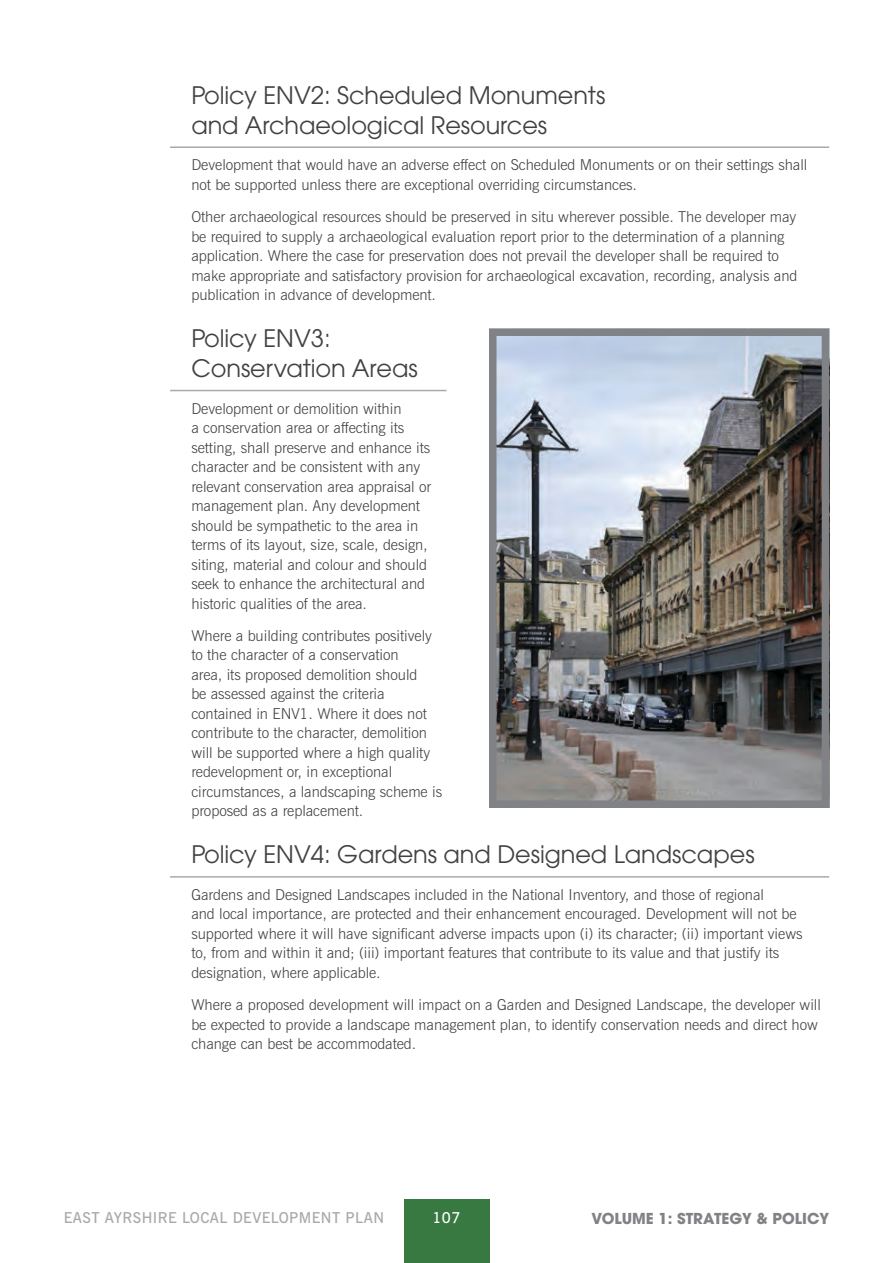
<style>
.page{position:relative;width:893px;height:1263px;background:#fff}
.page>*{position:absolute;margin:0;border:0;box-sizing:border-box;transform-origin:0 0}
.Policy_Heads{font:24px/30px "Avant Garde";letter-spacing:-.005em;color:#414142}
.Body_Text{font:300 15px/19.5px "News Gothic BT";letter-spacing:-.005em;color:#414142}
.t1{font:600 15px "News Gothic BT";letter-spacing:.025em;color:#a7a9ac}
.t2{font:700 15px "Avant Garde";color:#808285}
.t3{font:600 15px "News Gothic BT";color:#fff}
</style>
<div class="page">
<div style="left:404px;top:1199px;width:85px;height:64px;background:#387941"></div>
<hr style="left:170px;top:146px;width:659px;height:2px;background:#a7a9ac">
<hr style="left:170px;top:390px;width:276px;height:1px;background:#a7a9ac">
<hr style="left:170px;top:876px;width:659px;height:2px;background:#a7a9ac">
<img style="left:498px;top:337px;width:322px;height:462px">
<div style="left:489px;top:328px;width:340px;height:480px;border:8px solid #808285"></div>
<p class="Policy_Heads" style="left:191px;top:80px;width:415px">Policy ENV2: Scheduled Monuments and Archaeological Resources</p>
<p class="Body_Text" style="left:191px;top:155px;width:618px">Development that would have an adverse effect on Scheduled Monuments or on their settings shall not be supported unless there are exceptional overriding circumstances.</p>
<p class="Body_Text" style="left:191px;top:207px;width:608px">Other archaeological resources should be preserved in situ wherever possible. The developer may be required to supply a archaeological evaluation report prior to the determination of a planning application. Where the case for preservation does not prevail the developer shall be required to make appropriate and satisfactory provision for archaeological excavation, recording, analysis and publication in advance of development.</p>
<p class="Policy_Heads" style="left:191px;top:323px;width:228px">Policy ENV3:<br>Conservation Areas</p>
<p class="Body_Text" style="left:191px;top:398px;width:241px">Development or demolition within<br>a conservation area or affecting its setting, shall preserve and enhance its character and be consistent with any relevant conservation area appraisal or management plan. Any development should be sympathetic to the area in terms of its layout, size, scale, design, siting, material and colour and should seek to enhance the architectural and historic qualities of the area.</p>
<p class="Body_Text" style="left:191px;top:626px;width:252px">Where a building contributes positively to the character of a conservation<br>area, its proposed demolition should<br>be assessed against the criteria contained in ENV1. Where it does not contribute to the character, demolition will be supported where a high quality redevelopment or, in exceptional circumstances, a landscaping scheme is proposed as a replacement.</p>
<p class="Policy_Heads" style="left:191px;top:839px;width:565px">Policy ENV4: Gardens and Designed Landscapes</p>
<p class="Body_Text" style="left:191px;top:885px;width:613px">Gardens and Designed Landscapes included in the National Inventory, and those of regional<br>and local importance, are protected and their enhancement encouraged. Development will not be supported where it will have significant adverse impacts upon (i) its character; (ii) important views to, from and within it and; (iii) important features that contribute to its value and that justify its designation, where applicable.</p>
<p class="Body_Text" style="left:191px;top:995px;width:631px">Where a proposed development will impact on a Garden and Designed Landscape, the developer will be expected to provide a landscape management plan, to identify conservation needs and direct how change can best be accommodated.</p>
<p class="t1" style="left:64px;top:1209px;width:322px">EAST AYRSHIRE LOCAL DEVELOPMENT PLAN</p>
<p class="t3" style="left:432px;top:1209px;width:29px">107</p>
<p class="t2" style="left:591px;top:1208px;width:239px">VOLUME 1: STRATEGY &amp; POLICY</p>
</div>
